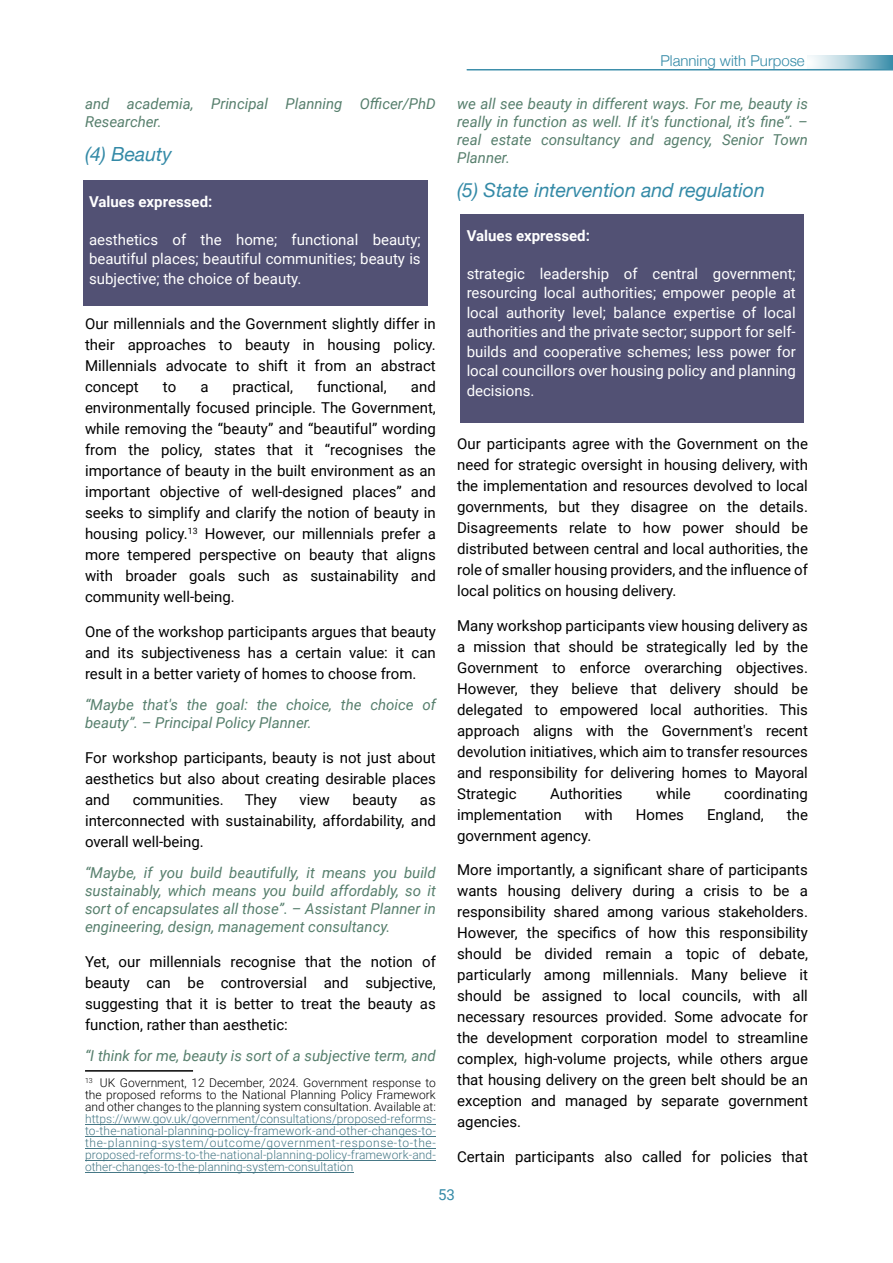
<style>
.page{position:relative;width:893px;height:1263px;background:#fff}
.page>*{position:absolute;margin:0;border:0;box-sizing:border-box;transform-origin:0 0}
.t1{font:italic 19.5px "Helvetica Neue";color:#348aa7}
.t2{font:15px/21px "Roboto";color:#000;text-align:justify}
.t3{font:italic 15px/18px "Roboto";color:#577f6d}
.t4{font:15px/19.5px "Roboto";color:#fff;text-align:justify}
.t5{font:700 15px "Roboto";color:#fff}
.t6{font:300 15px "Helvetica Neue";color:#348aa7}
.t7{font:15px "Roboto";color:#348aa7}
.t8{font:300 12px/12px "Roboto";color:#467886;text-align:justify}
.t9{font:300 12px/12px "Roboto";color:#000;text-align:justify}
</style>
<div class="page">
<svg style="left:466px;top:69px;width:427px;height:1px"></svg>
<svg style="left:808px;top:56px;width:85px;height:13px"></svg>
<hr style="left:85px;top:1070px;width:108px;height:1px;background:#000">
<hr style="left:85px;top:1124px;width:351px;height:1px;background:#467886">
<hr style="left:85px;top:1136px;width:351px;height:1px;background:#467886">
<hr style="left:85px;top:1148px;width:351px;height:1px;background:#467886">
<hr style="left:85px;top:1160px;width:351px;height:1px;background:#467886">
<hr style="left:85px;top:1172px;width:268px;height:1px;background:#467886">
<div style="left:460px;top:214px;width:344px;height:208px;background:#525174"></div>
<div style="left:84px;top:180px;width:344px;height:126px;background:#525174"></div>
<p class="t3" style="left:85px;top:97px;width:352px">and academia, Principal Planning Officer/PhD<br>Researcher.</p>
<h1 class="t1" style="left:85px;top:142px;width:88px">(4) Beauty</h1>
<p class="t5" style="left:89px;top:196px;width:125px">Values expressed:</p>
<p class="t4" style="left:89px;top:231px;width:333px">aesthetics of the home; functional beauty; beautiful places; beautiful communities; beauty is subjective; the choice of beauty.</p>
<p class="t2" style="left:85px;top:315px;width:352px">Our millennials and the Government slightly differ in their approaches to beauty in housing policy.<br>Millennials advocate to shift it from an abstract concept</p>
<p class="t2" style="left:163px;top:378px;width:15px">to</p>
<p class="t2" style="left:200px;top:378px;width:10px">a</p>
<p class="t2" style="left:233px;top:378px;width:62px">practical,</p>
<p class="t2" style="left:317px;top:378px;width:71px">functional,</p>
<p class="t2" style="left:85px;top:378px;width:352px;text-indent:326px">and environmentally focused principle. The Government, while removing the “beauty” and “beautiful” wording from the policy, states that it “recognises the importance of beauty in the built environment as an important objective of well-designed places” and seeks to simplify and clarify the notion of beauty in housing policy.<sup>13</sup> However, our millennials prefer a more tempered perspective on beauty that aligns with broader goals such as sustainability and community well-being.</p>
<p class="t2" style="left:85px;top:622px;width:352px">One of the workshop participants argues that beauty and its subjectiveness has a certain value: it can result in a better variety of homes to choose from.</p>
<p class="t3" style="left:85px;top:697px;width:352px">“Maybe that's the goal: the choice, the choice of beauty”. – Principal Policy Planner.</p>
<p class="t2" style="left:85px;top:748px;width:352px">For workshop participants, beauty is not just about aesthetics but also about creating desirable places and</p>
<p class="t2" style="left:133px;top:790px;width:93px">communities.</p>
<p class="t2" style="left:245px;top:790px;width:34px">They</p>
<p class="t2" style="left:300px;top:790px;width:32px">view</p>
<p class="t2" style="left:352px;top:790px;width:46px">beauty</p>
<p class="t2" style="left:85px;top:790px;width:352px;text-indent:335px">as interconnected with sustainability, affordability, and overall well-being.</p>
<p class="t3" style="left:85px;top:865px;width:352px;text-align:justify">“Maybe, if you build beautifully, it means you build sustainably, which means you build affordably, so it sort of encapsulates all those”. – Assistant Planner in engineering, design, management consultancy.</p>
<p class="t2" style="left:85px;top:952px;width:352px">Yet, our millennials recognise that the notion of beauty can be controversial and subjective, suggesting that it is better to treat the beauty as function, rather than aesthetic:</p>
<p class="t3" style="left:85px;top:1048px;width:352px">“I think for me, beauty is sort of a subjective term, and</p>
<p class="t9" style="left:85px;top:1078px;width:352px"><sup>13</sup> UK Government, 12 December, 2024. Government response to the proposed reforms to the National Planning Policy Framework and other changes to the planning system consultation. Available at:</p>
<p class="t8" style="left:85px;top:1114px;width:352px">https://www.gov.uk/government/consultations/proposed-reforms&shy;to-the-national-planning-policy-framework-and-other-changes-to&shy;the-planning-system/outcome/government-response-to-the&shy;proposed-reforms-to-the-national-planning-policy-framework-and&shy;other-changes-to-the-planning-system-consultation</p>
<p class="t6" style="left:660px;top:51px;width:146px">Planning with Purpose</p>
<p class="t3" style="left:457px;top:97px;width:352px;text-align:justify">we all see beauty in different ways. For me, beauty is really in function as well. If it's functional, it’s fine”. – real estate consultancy and agency, Senior Town Planner.</p>
<h1 class="t1" style="left:457px;top:178px;width:309px">(5) State intervention and regulation</h1>
<p class="t5" style="left:467px;top:230px;width:125px">Values expressed:</p>
<p class="t4" style="left:467px;top:265px;width:331px">strategic leadership of central government; resourcing local authorities; empower people at local authority level; balance expertise of local authorities and the private sector; support for self&shy;builds and cooperative schemes; less power for local councillors over housing policy and planning decisions.</p>
<p class="t2" style="left:457px;top:435px;width:352px">Our participants agree with the Government on the need for strategic oversight in housing delivery, with the implementation and resources devolved to local governments, but they disagree on the details.<br>Disagreements relate to how power should be distributed between central and local authorities, the role of smaller housing providers, and the influence of local politics on housing delivery.</p>
<p class="t2" style="left:457px;top:616px;width:352px">Many workshop participants view housing delivery as a mission that should be strategically led by the Government to enforce overarching objectives.<br>However, they believe that delivery should be delegated to empowered local authorities. This approach aligns with the Government's recent devolution initiatives, which aim to transfer resources and responsibility for delivering homes to Mayoral Strategic</p>
<p class="t2" style="left:550px;top:784px;width:74px">Authorities</p>
<p class="t2" style="left:656px;top:784px;width:36px">while</p>
<p class="t2" style="left:724px;top:784px;width:85px">coordinating</p>
<p class="t2" style="left:457px;top:805px;width:106px">implementation</p>
<p class="t2" style="left:585px;top:805px;width:30px">with</p>
<p class="t2" style="left:636px;top:805px;width:50px">Homes</p>
<p class="t2" style="left:707px;top:805px;width:58px">England,</p>
<p class="t2" style="left:787px;top:805px;width:23px">the</p>
<p class="t2" style="left:457px;top:826px;width:136px">government agency.</p>
<p class="t2" style="left:457px;top:861px;width:352px">More importantly, a significant share of participants wants housing delivery during a crisis to be a responsibility shared among various stakeholders.<br>However, the specifics of how this responsibility should be divided remain a topic of debate, particularly among millennials. Many believe it should be assigned to local councils, with all necessary resources provided. Some advocate for the development corporation model to streamline complex, high-volume projects, while others argue that housing delivery on the green belt should be an exception and managed by separate government agencies.</p>
<p class="t2" style="left:457px;top:1147px;width:352px">Certain participants also called for policies that</p>
<p class="t7" style="left:438px;top:1188px;width:18px">53</p>
</div>
